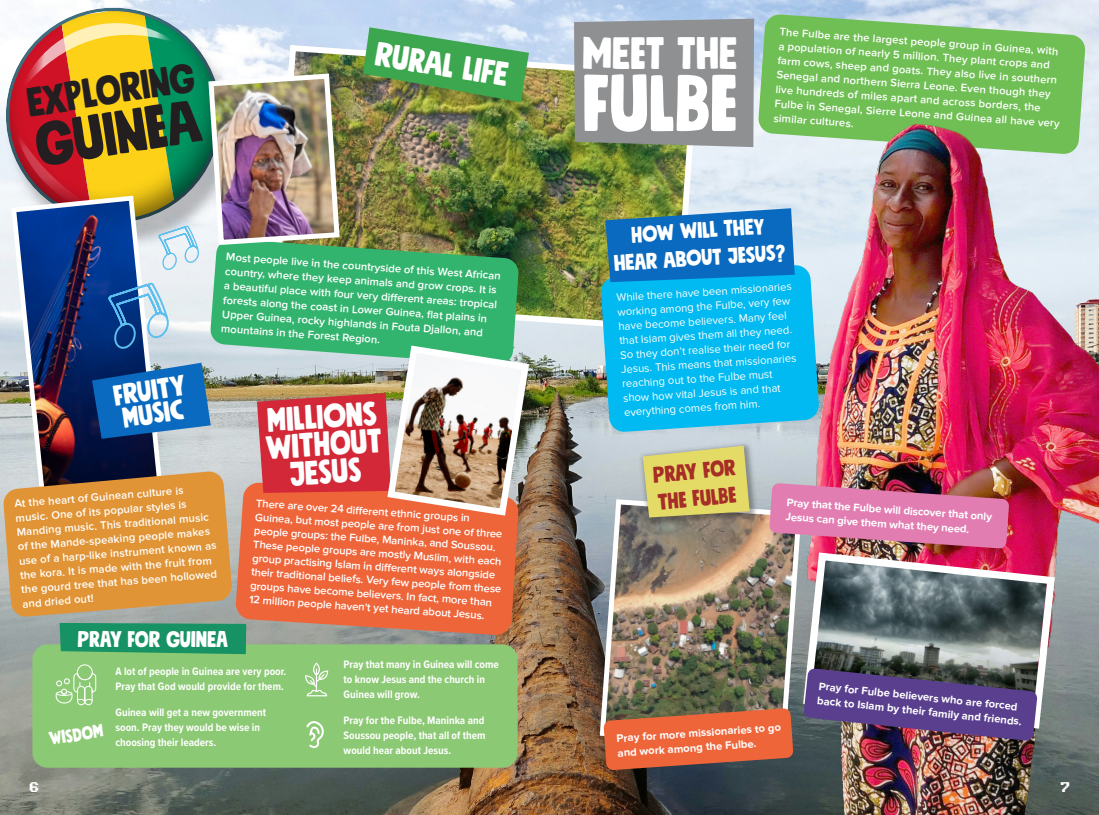
<style>
.page{position:relative;width:1099px;height:815px;background:#fff}
.page>*{position:absolute;margin:0;border:0;box-sizing:border-box;transform-origin:0 0}
.t1{font:80px "Mindset";color:#fff}
.t2{font:61.25px "Mindset";color:#231f20}
.t3{font:45.12px "Mindset";color:#fff}
.t4{font:40.88px "Mindset";color:#231f20}
.t5{font:33.75px/27.5px "Mindset";color:#fff;text-align:center}
.t6{font:28.75px/23.4px "Mindset";color:#fff}
.t7{font:22.5px/27.5px "Mindset";color:#fff;text-align:center}
.t8{font:22.5px/27.4px "Mindset";color:#a72d27;text-align:right}
.t9{font:18.38px "Mindset";color:#fff}
.t10{font:600 11.25px/14.4px "Proxima Nova";color:#fff}
.t11{font:700 11.25px/15px "Proxima Nova Cond";color:#fff}
.t12{font:11.25px/14.4px "Proxima Nova";color:#fff}
.t13{font:700 11.25px/14.4px "Proxima Nova";color:#fff}
.t14{font:11.25px "Dogica bold";color:#fff}
</style>
<div class="page">
<img style="left:0;top:0;width:416px;height:815px">
<img style="left:416px;top:0;width:682px;height:815px">
<img style="left:342px;top:42px;width:359px;height:293px">
<svg style="left:210px;top:239px;width:309px;height:126px;background:#3eaf6e"></svg>
<div style="left:574px;top:19px;width:180px;height:128px;background:#8e9092"></div>
<img style="left:597px;top:497px;width:207px;height:254px">
<svg style="left:600px;top:265px;width:219px;height:167px;background:#11bbed"></svg>
<svg style="left:605px;top:208px;width:189px;height:74px;background:#1974b9"></svg>
<div style="left:637px;top:441px;width:122px;height:86px;background:#231f20;opacity:.4"></div>
<svg style="left:642px;top:446px;width:107px;height:72px;background:#d7d070"></svg>
<svg style="left:363px;top:27px;width:166px;height:75px;background:#62a76a"></svg>
<svg style="left:235px;top:482px;width:284px;height:153px;background:#e76a42"></svg>
<img style="left:9px;top:270px;width:155px;height:201px">
<svg style="left:92px;top:363px;width:119px;height:76px;background:#1f6bb1"></svg>
<img style="left:257px;top:342px;width:275px;height:177px">
<div style="left:32px;top:644px;width:485px;height:124px;background:#8cc974;border-radius:15px"></div>
<svg style="left:55px;top:664px;width:41px;height:41px"></svg>
<svg style="left:60px;top:623px;width:186px;height:31px;background:#1e9465"></svg>
<svg style="left:603px;top:708px;width:190px;height:62px;background:#cc623e"></svg>
<img style="left:799px;top:548px;width:259px;height:185px">
<img style="left:803px;top:668px;width:234px;height:73px">
<svg style="left:305px;top:663px;width:23px;height:33px"></svg>
<svg style="left:306px;top:721px;width:18px;height:27px"></svg>
<svg style="left:3px;top:471px;width:229px;height:146px;background:#d49345"></svg>
<img style="left:769px;top:483px;width:240px;height:66px">
<svg style="left:107px;top:281px;width:62px;height:68px;background:#668fbd"></svg>
<img style="left:0;top:0;width:342px;height:270px">
<h3 class="t4" style="left:23px;top:76px;width:171px;rotate:-9deg">EXPL ORING</h3>
<h2 class="t2" style="left:29px;top:106px;width:167px;rotate:-9deg">GUINEA</h2>
<h3 class="t5" style="left:378px;top:40px;width:136px;rotate:9deg">RURAL LIFE</h3>
<h3 class="t3" style="left:582px;top:23px;width:157px">MEET THE</h3>
<h1 class="t1" style="left:582px;top:50px;width:157px">FULBE</h1>
<p class="t10" style="left:780px;top:25px;width:287px;rotate:4deg">The Fulbe are the largest people group in Guinea, with a population of nearly 5 million. They plant crops and farm cows, sheep and goats. They also live in southern Senegal and northern Sierra Leone. Even though they live hundreds of miles apart and across borders, the Fulbe in Senegal, Sierre Leone and Guinea all have very similar cultures.</p>
<h3 class="t7" style="left:611px;top:222px;width:173px;rotate:-4deg">HOW WILL THEY<br>HEAR ABOUT JESUS?</h3>
<p class="t10" style="left:227px;top:250px;width:277px;rotate:4deg">Most people live in the countryside of this West African country, where they keep animals and grow crops. It is a beautiful place with four very diff erent areas: tropical forests along the coast in Lower Guinea, fl at plains in Upper Guinea, rocky highlands in Fouta Djallon, and mountains in the Forest Region.</p>
<p class="t12" style="left:615px;top:291px;width:177px;rotate:-4deg">While there have been missionaries working among the Fulbe, very few have become believers. Many feel that Islam gives them all they need.<br>So they don’t realise their need for<br>Jesus. This means that missionaries reaching out to the Fulbe must show how vital Jesus is and that everything comes from him.</p>
<h3 class="t6" style="left:112px;top:384px;width:74px;rotate:-9deg">FRUITY<br>MUSIC</h3>
<h3 class="t5" style="left:263px;top:407px;width:118px;rotate:-4deg">MILLIONS<br>WITHOUT<br>JESUS</h3>
<h3 class="t8" style="left:653px;top:461px;width:82px;rotate:-6deg">FOR<br>THE FULBE</h3>
<h3 class="t8" style="left:651px;top:461px;width:14px;rotate:-6deg">PRAY</h3>
<p class="t10" style="left:14px;top:496px;width:200px;rotate:-4deg">At the heart of Guinean culture is music. One of its popular styles is Manding music. This traditional music of the Mande-speaking people makes use of a harp-like instrument known as the kora. It is made with the fruit from the gourd tree that has been hollowed and dried out!</p>
<p class="t13" style="left:787px;top:495px;width:207px;rotate:4deg">Pray that the Fulbe will discover that only<br>Jesus can give them what they need.</p>
<p class="t10" style="left:256px;top:496px;width:252px;line-height:13.8px;rotate:4deg">There are over 24 diff erent ethnic groups in Guinea, but most people are from just one of three people groups: the Fulbe, Maninka, and Soussou.<br>These people groups are mostly Muslim, with each group practising Islam in diff erent ways alongside their traditional beliefs. Very few people from these groups have become believers. In fact, more than 12 million people haven’t yet heard about Jesus.</p>
<h3 class="t7" style="left:77px;top:625px;width:12px">PRAY</h3>
<h3 class="t7" style="left:128px;top:625px;width:101px">FOR GUINEA</h3>
<h3 class="t9" style="left:47px;top:727px;width:56px;rotate:-9deg">WISDOM</h3>
<p class="t11" style="left:115px;top:664px;width:172px">A lot of people in Guinea are very poor.<br>Pray that God would provide for them.</p>
<p class="t11" style="left:115px;top:704px;width:152px">Guinea will get a new government soon. Pray they would be wise in choosing their leaders.</p>
<p class="t11" style="left:343px;top:657px;width:157px">Pray that many in Guinea will come to know Jesus and the church in<br>Guinea will grow.</p>
<p class="t11" style="left:343px;top:712px;width:143px;text-align:justify">Pray for the Fulbe, Maninka and Soussou people, that all of them would hear about Jesus.</p>
<p class="t13" style="left:616px;top:732px;width:166px;rotate:-4deg">Pray for more missionaries to go and work among the Fulbe.</p>
<p class="t13" style="left:819px;top:679px;width:207px;rotate:6deg">Pray for Fulbe believers who are forced back to Islam by their family and friends.</p>
<p class="t14" style="left:28px;top:782px;width:13px">6</p>
<p class="t14" style="left:1059px;top:782px;width:13px">7</p>
</div>
